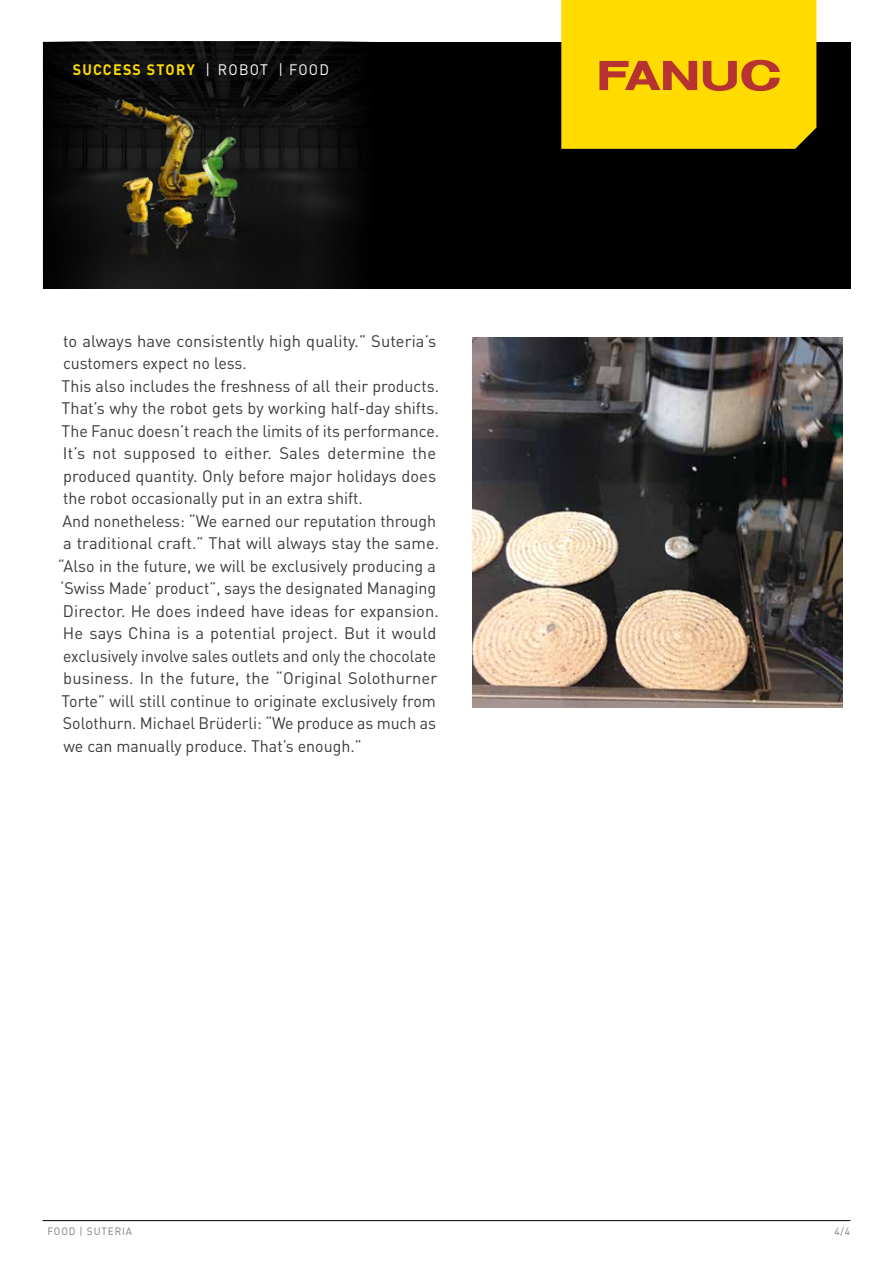
<style>
.page{position:relative;width:893px;height:1263px;background:#fff}
.page>*{position:absolute;margin:0;border:0;box-sizing:border-box;transform-origin:0 0}
.t1{font:16.5px "DIN Pro";color:#393a39}
.t2{font:16.5px "DIN Pro";color:#393a39;scale:.96 1}
.t3{font:700 15px "DIN Pro";letter-spacing:.09em;color:#ffdb00;scale:.95 1}
.t4{font:10.5px "DIN Pro";letter-spacing:.09em;color:#7b797e;scale:.95 1}
.s1{font-weight:400;color:#fff}
</style>
<div class="page">
<svg style="left:43px;top:42px;width:808px;height:247px;background:#040404"></svg>
<hr style="left:43px;top:1220px;width:807px;height:1px;background:#000">
<img style="left:108px;top:81px;width:156px;height:208px">
<svg style="left:561px;top:0;width:255px;height:149px;background:#f7cc04"></svg>
<img style="left:472px;top:338px;width:370px;height:369px">
<p class="t3" style="left:73px;top:60px;width:271px">SUCCESS STORY <span class="s1">| ROBOT | FOOD</span></p>
<p class="t1" style="left:63px;top:330px;width:375px">to always have consistently high quality.” Suteria’s</p>
<p class="t1" style="left:63px;top:353px;width:185px">customers expect no less.</p>
<p class="t1" style="left:62px;top:375px;width:379px">This also includes the freshness of all their products.</p>
<p class="t1" style="left:62px;top:398px;width:379px">That’s why the robot gets by working half-day shifts.</p>
<p class="t1" style="left:62px;top:420px;width:379px">The Fanuc doesn’t reach the limits of its performance.</p>
<p class="t1" style="left:63px;top:443px;width:375px">It’s not supposed to either. Sales determine the</p>
<p class="t1" style="left:63px;top:465px;width:374px">produced quantity. Only before major holidays does</p>
<p class="t1" style="left:63px;top:488px;width:301px">the robot occasionally put in an extra shift.</p>
<p class="t1" style="left:62px;top:510px;width:375px">And nonetheless: “We earned our reputation through</p>
<p class="t1" style="left:63px;top:533px;width:378px">a traditional craft.” That will always stay the same.</p>
<p class="t1" style="left:58px;top:555px;width:380px">“Also in the future, we will be exclusively producing a</p>
<p class="t1" style="left:60px;top:578px;width:378px">‘Swiss Made’ product”, says the designated Managing</p>
<p class="t1" style="left:63px;top:600px;width:377px">Director. He does indeed have ideas for expansion.</p>
<p class="t1" style="left:63px;top:623px;width:375px">He says China is a potential project. But it would</p>
<p class="t2" style="left:63px;top:645px;width:390px">exclusively involve sales outlets and only the chocolate</p>
<p class="t1" style="left:63px;top:668px;width:376px">business. In the future, the “Original Solothurner</p>
<p class="t1" style="left:62px;top:690px;width:376px">Torte” will still continue to originate exclusively from</p>
<p class="t1" style="left:63px;top:713px;width:375px">Solothurn. Michael Brüderli: “We produce as much as</p>
<p class="t1" style="left:63px;top:735px;width:300px">we can manually produce. That’s enough.”</p>
<p class="t4" style="left:48px;top:1224px;width:90px">FOOD | SUTERIA</p>
<p class="t4" style="left:835px;top:1224px;width:18px">4/4</p>
</div>
